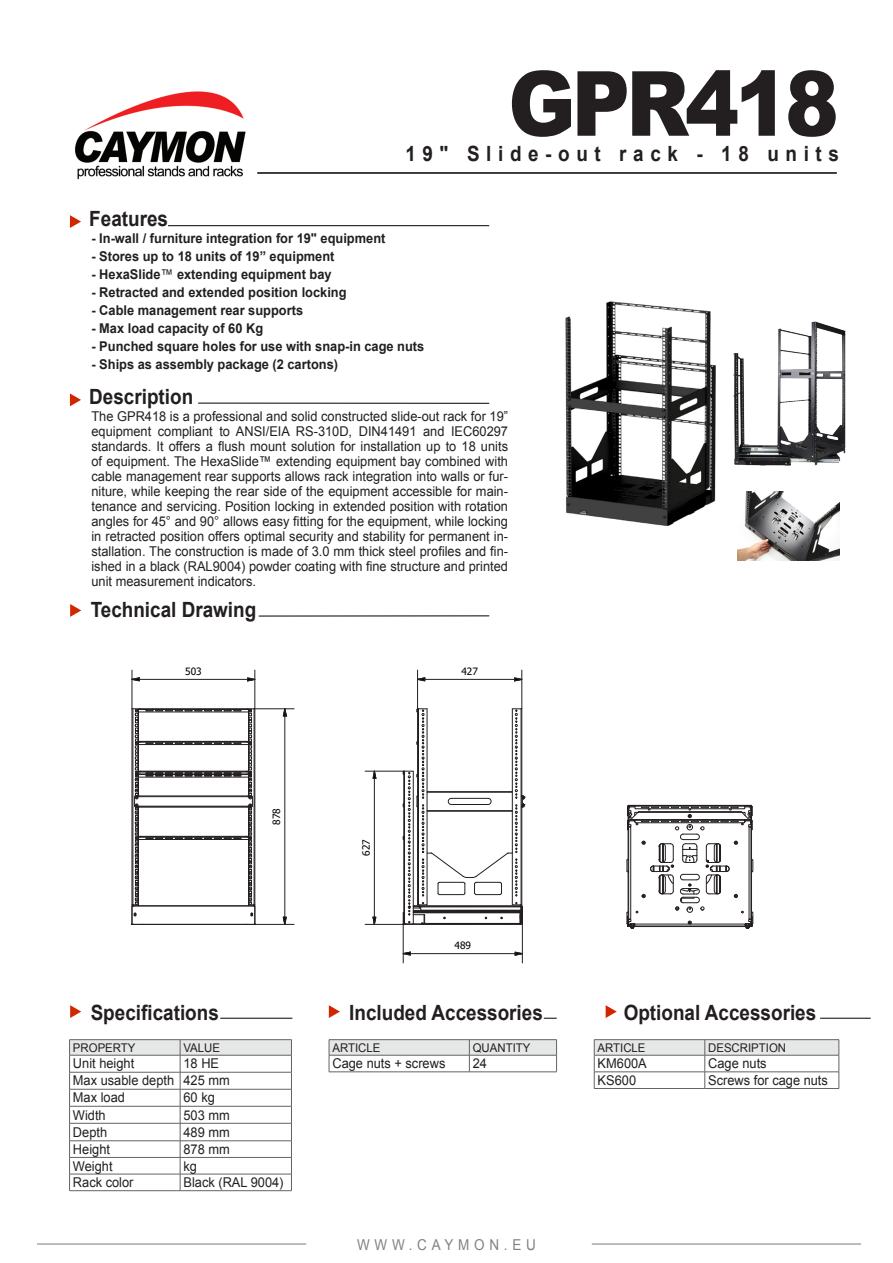
<style>
.page{position:relative;width:893px;height:1263px;background:#fff}
.page>*{position:absolute;margin:0;border:0;box-sizing:border-box;transform-origin:0 0}
.t1{font:900 90px "Arial";letter-spacing:-.05em;color:#231f20;scale:.9 1}
.t2{font:700 21px "Arial";color:#231f20;scale:.9 1}
.t3{font:700 21px "Arial";letter-spacing:.35em;color:#231f20;scale:.9 1}
.t4{font:15px "Arial";letter-spacing:.35em;color:#808285;scale:.9 1}
.t5{font:13.5px/15px "Arial";color:#231f20;text-align:justify;scale:.95 1}
.t6{font:700 13.5px "Arial";color:#231f20;scale:.95 1}
.t7{font:12px "Arial";color:#231f20;scale:.95 1}
.t8{font:10.05px "Tahoma";letter-spacing:.005em;color:#000}
.s1{font-weight:400}
</style>
<div class="page">
<hr style="left:257px;top:172px;width:580px;height:2px;background:#000">
<hr style="left:168px;top:225px;width:321px;height:1px;background:#000">
<hr style="left:592px;top:1244px;width:269px;height:1px;background:#7a7c7f">
<hr style="left:37px;top:1244px;width:269px;height:1px;background:#7a7c7f">
<svg style="left:70px;top:215px;width:11px;height:13px"></svg>
<img style="left:75px;top:91px;width:171px;height:89px">
<hr style="left:259px;top:616px;width:230px;height:1px;background:#000">
<svg style="left:70px;top:604px;width:11px;height:13px"></svg>
<svg style="left:606px;top:1005px;width:11px;height:13px"></svg>
<svg style="left:70px;top:393px;width:11px;height:13px"></svg>
<hr style="left:198px;top:403px;width:291px;height:1px;background:#000">
<hr style="left:820px;top:1018px;width:51px;height:1px;background:#000">
<svg style="left:329px;top:1005px;width:11px;height:13px"></svg>
<svg style="left:544px;top:1018px;width:13px;height:1px"></svg>
<svg style="left:70px;top:1005px;width:11px;height:13px"></svg>
<hr style="left:220px;top:1018px;width:72px;height:1px;background:#000">
<hr style="left:594px;top:1039px;width:111px;height:1px;background:#636366">
<hr style="left:705px;top:1039px;width:134px;height:1px;background:#636366">
<svg style="left:594px;top:1040px;width:246px;height:48px"></svg>
<hr style="left:594px;top:1088px;width:111px;height:1px;background:#636366">
<hr style="left:705px;top:1088px;width:134px;height:1px;background:#636366">
<hr style="left:69px;top:1039px;width:111px;height:1px;background:#636366">
<hr style="left:180px;top:1039px;width:112px;height:1px;background:#636366">
<svg style="left:69px;top:1040px;width:223px;height:150px"></svg>
<hr style="left:69px;top:1190px;width:111px;height:1px;background:#636366">
<hr style="left:180px;top:1190px;width:112px;height:1px;background:#636366">
<hr style="left:329px;top:1039px;width:140px;height:1px;background:#636366">
<hr style="left:469px;top:1039px;width:88px;height:1px;background:#636366">
<svg style="left:329px;top:1040px;width:228px;height:31px"></svg>
<hr style="left:329px;top:1071px;width:140px;height:1px;background:#636366">
<hr style="left:469px;top:1071px;width:88px;height:1px;background:#636366">
<svg style="left:131px;top:708px;width:125px;height:217px"></svg>
<svg style="left:403px;top:708px;width:122px;height:217px"></svg>
<svg style="left:131px;top:677px;width:9px;height:4px"></svg>
<svg style="left:247px;top:677px;width:8px;height:4px"></svg>
<hr style="left:139px;top:679px;width:109px;height:1px;background:#231f20">
<hr style="left:132px;top:670px;width:1px;height:39px;background:#231f20">
<hr style="left:255px;top:670px;width:1px;height:39px;background:#231f20">
<svg style="left:418px;top:677px;width:7px;height:4px"></svg>
<svg style="left:514px;top:677px;width:8px;height:4px"></svg>
<hr style="left:425px;top:679px;width:90px;height:1px;background:#231f20">
<hr style="left:417px;top:670px;width:1px;height:39px;background:#231f20">
<hr style="left:522px;top:670px;width:1px;height:39px;background:#231f20">
<svg style="left:283px;top:709px;width:4px;height:11px"></svg>
<svg style="left:283px;top:917px;width:4px;height:7px"></svg>
<hr style="left:285px;top:716px;width:1px;height:201px;background:#231f20">
<hr style="left:255px;top:924px;width:39px;height:1px;background:#231f20">
<hr style="left:255px;top:708px;width:39px;height:1px;background:#231f20">
<svg style="left:373px;top:770px;width:3px;height:12px"></svg>
<svg style="left:373px;top:917px;width:3px;height:7px"></svg>
<hr style="left:374px;top:778px;width:1px;height:139px;background:#231f20">
<hr style="left:365px;top:924px;width:39px;height:1px;background:#231f20">
<hr style="left:365px;top:771px;width:39px;height:1px;background:#231f20">
<svg style="left:402px;top:952px;width:9px;height:3px"></svg>
<svg style="left:515px;top:952px;width:7px;height:3px"></svg>
<hr style="left:410px;top:953px;width:105px;height:1px;background:#231f20">
<hr style="left:522px;top:924px;width:1px;height:39px;background:#231f20">
<hr style="left:403px;top:924px;width:1px;height:39px;background:#231f20">
<svg style="left:627px;top:805px;width:127px;height:124px"></svg>
<img style="left:733px;top:321px;width:113px;height:145px">
<img style="left:737px;top:492px;width:103px;height:68px">
<img style="left:565px;top:301px;width:151px;height:226px">
<p class="t1" style="left:508px;top:38px;width:369px">GPR418</p>
<h2 class="t2" style="left:89px;top:203px;width:89px">Features</h2>
<p class="t3" style="left:405px;top:139px;width:483px">19" Slide-out rack - 18 units</p>
<p class="t6" style="left:91px;top:229px;width:311px">- In-wall / furniture integration for 19" equipment</p>
<p class="t6" style="left:91px;top:247px;width:257px">- Stores up to 18 units of 19” equipment</p>
<p class="t6" style="left:91px;top:265px;width:254px">- HexaSlide<span class="s1">™</span> extending equipment bay</p>
<p class="t6" style="left:91px;top:283px;width:270px">- Retracted and extended position locking</p>
<p class="t6" style="left:91px;top:301px;width:224px">- Cable management rear supports</p>
<p class="t6" style="left:91px;top:319px;width:182px">- Max load capacity of 60 Kg</p>
<p class="t6" style="left:91px;top:337px;width:352px">- Punched square holes for use with snap-in cage nuts</p>
<p class="t6" style="left:91px;top:355px;width:261px">- Ships as assembly package (2 cartons)</p>
<p class="t5" style="left:91px;top:409px;width:440px">The GPR418 is a professional and solid constructed slide-out rack for 19” equipment compliant to ANSI/EIA RS-310D, DIN41491 and IEC60297 standards. It offers a flush mount solution for installation up to 18 units of equipment. The HexaSlide™ extending equipment bay combined with cable management rear supports allows rack integration into walls or fur&shy;niture, while keeping the rear side of the equipment accessible for main&shy;tenance and servicing. Position locking in extended position with rotation angles for 45° and 90° allows easy fitting for the equipment, while locking in retracted position offers optimal security and stability for permanent in&shy;stallation. The construction is made of 3.0 mm thick steel profiles and fin&shy;ished in a black (RAL9004) powder coating with fine structure and printed unit measurement indicators.</p>
<h2 class="t2" style="left:89px;top:382px;width:117px">Description</h2>
<h2 class="t2" style="left:91px;top:594px;width:185px">Technical Drawing</h2>
<p class="t8" style="left:185px;top:664px;width:18px">503</p>
<p class="t8" style="left:461px;top:664px;width:18px">427</p>
<p class="t8" style="left:270px;top:825px;width:18px;rotate:-90deg">878</p>
<p class="t8" style="left:359px;top:856px;width:18px;rotate:-90deg">627</p>
<p class="t8" style="left:454px;top:938px;width:18px">489</p>
<h2 class="t2" style="left:91px;top:998px;width:144px">Specifications</h2>
<h2 class="t2" style="left:349px;top:998px;width:217px">Included Accessories</h2>
<p class="t7" style="left:73px;top:1039px;width:67px">PROPERTY</p>
<p class="t7" style="left:184px;top:1039px;width:40px">VALUE</p>
<p class="t5" style="left:73px;top:1056px;width:66px">Unit height</p>
<p class="t5" style="left:184px;top:1056px;width:39px">18 HE</p>
<p class="t5" style="left:73px;top:1073px;width:108px">Max usable depth</p>
<p class="t5" style="left:184px;top:1073px;width:50px">425 mm</p>
<p class="t5" style="left:73px;top:1090px;width:56px">Max load</p>
<p class="t5" style="left:184px;top:1090px;width:35px">60 kg</p>
<p class="t5" style="left:73px;top:1107px;width:36px">Width</p>
<p class="t5" style="left:184px;top:1107px;width:50px">503 mm</p>
<p class="t5" style="left:73px;top:1124px;width:38px">Depth</p>
<p class="t5" style="left:184px;top:1124px;width:50px">489 mm</p>
<p class="t5" style="left:73px;top:1142px;width:41px">Height</p>
<p class="t5" style="left:184px;top:1142px;width:50px">878 mm</p>
<p class="t5" style="left:73px;top:1158px;width:43px">Weight</p>
<p class="t5" style="left:184px;top:1158px;width:16px">kg</p>
<p class="t5" style="left:73px;top:1175px;width:65px">Rack color</p>
<p class="t5" style="left:184px;top:1175px;width:107px">Black (RAL 9004)</p>
<p class="t7" style="left:332px;top:1039px;width:52px">ARTICLE</p>
<p class="t7" style="left:473px;top:1039px;width:62px">QUANTITY</p>
<p class="t5" style="left:332px;top:1056px;width:120px">Cage nuts + screws</p>
<p class="t5" style="left:473px;top:1056px;width:17px">24</p>
<p class="t4" style="left:357px;top:1234px;width:200px">WWW.CAYMON.EU</p>
<h2 class="t2" style="left:624px;top:998px;width:215px">Optional Accessories</h2>
<p class="t7" style="left:598px;top:1039px;width:52px">ARTICLE</p>
<p class="t7" style="left:708px;top:1039px;width:84px">DESCRIPTION</p>
<p class="t5" style="left:598px;top:1056px;width:53px">KM600A</p>
<p class="t5" style="left:708px;top:1056px;width:63px">Cage nuts</p>
<p class="t5" style="left:598px;top:1073px;width:42px">KS600</p>
<p class="t5" style="left:708px;top:1073px;width:128px">Screws for cage nuts</p>
</div>
